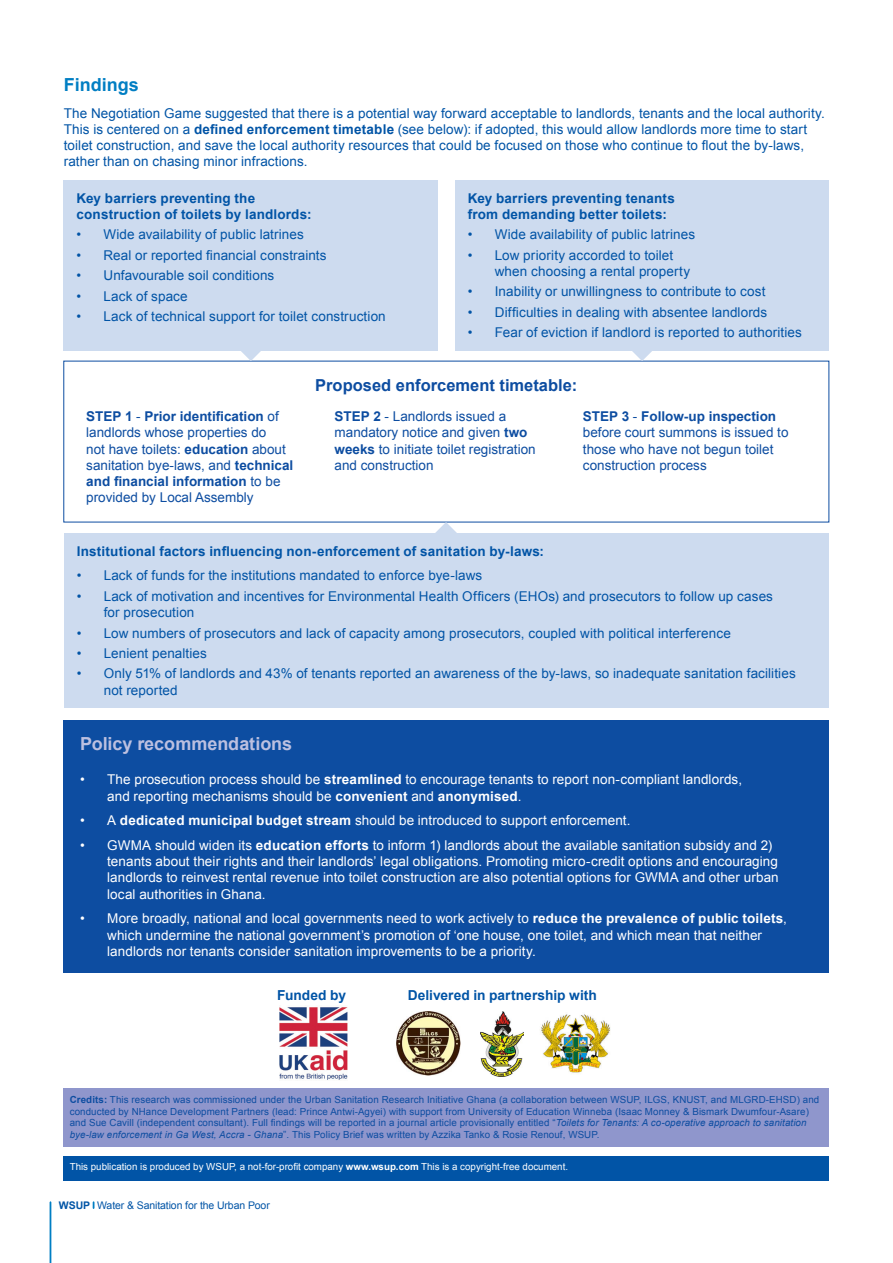
<style>
.page{position:relative;width:893px;height:1263px;background:#fff}
.page>*{position:absolute;margin:0;border:0;box-sizing:border-box;transform-origin:0 0}
.CC_-_sub_titles_dark{font:700 18px "Arial";color:#bcc0e0}
.t1{font:700 18px "Arial";color:#007ec3}
.t2{font:700 16.5px "Arial";color:#0d4da1}
.t3{font:700 13.8px "Arial";letter-spacing:.005em;color:#0154a6}
.CC_-_main_body{font:13.5px/16.2px "Arial";letter-spacing:.005em;color:#0154a6}
.t4{font:13.5px/16.2px "Arial";letter-spacing:.005em;color:#fff}
.t5{font:13.5px/16.2px "Arial";color:#0d4da1}
.CC_-_main_body-2{font:700 13.5px/16.2px "Arial";letter-spacing:.01em;color:#0154a6}
.t6{font:10.5px "Arial";letter-spacing:-.01em;color:#0154a6}
.samller_text{font:9.75px/11.7px "Arial";letter-spacing:.01em;color:#0d4da1}
.smaller_text{font:9.75px "Arial";color:#fff}
.s1{font-weight:700}
.s2{font-style:italic}
</style>
<div class="page">
<hr style="left:50px;top:1202px;width:1px;height:61px;background:#007ec3">
<div style="left:64px;top:180px;width:374px;height:170px;background:#cddbef"></div>
<div style="left:64px;top:533px;width:765px;height:174px;background:#cddbef"></div>
<div style="left:455px;top:180px;width:374px;height:170px;background:#cddbef"></div>
<div style="left:64px;top:1156px;width:765px;height:24px;background:#0154a6"></div>
<div style="left:64px;top:1089px;width:765px;height:58px;background:#8f96cc"></div>
<div style="left:63px;top:720px;width:766px;height:253px;background:#0d4da1"></div>
<img style="left:279px;top:1007px;width:68px;height:73px">
<img style="left:397px;top:1012px;width:64px;height:64px">
<img style="left:480px;top:1012px;width:44px;height:64px">
<img style="left:540px;top:1014px;width:71px;height:59px">
<svg style="left:240px;top:350px;width:22px;height:11px"></svg>
<svg style="left:631px;top:350px;width:22px;height:11px"></svg>
<svg style="left:435px;top:522px;width:22px;height:11px"></svg>
<p class="t1" style="left:64px;top:73px;width:77px">Findings</p>
<p class="CC_-_main_body" style="left:64px;top:105px;width:763px">The Negotiation Game suggested that there is a potential way forward acceptable to landlords, tenants and the local authority.<br>This is centered on a <span class="s1">defined enforcement timetable</span> (see below): if adopted, this would allow landlords more time to start toilet construction, and save the local authority resources that could be focused on those who continue to flout the by-laws, rather than on chasing minor infractions.</p>
<p class="CC_-_main_body-2" style="left:77px;top:190px;width:236px">Key barriers preventing the construction of toilets by landlords:</p>
<p class="CC_-_main_body" style="left:77px;top:227px;width:229px">• Wide availability of public latrines</p>
<p class="CC_-_main_body" style="left:77px;top:247px;width:252px">• Real or reported financial constraints</p>
<p class="CC_-_main_body" style="left:77px;top:267px;width:199px">• Unfavourable soil conditions</p>
<p class="CC_-_main_body" style="left:77px;top:288px;width:113px">• Lack of space</p>
<p class="CC_-_main_body" style="left:77px;top:308px;width:311px">• Lack of technical support for toilet construction</p>
<p class="CC_-_main_body-2" style="left:468px;top:190px;width:209px">Key barriers preventing tenants from demanding better toilets:</p>
<p class="CC_-_main_body" style="left:468px;top:227px;width:229px">• Wide availability of public latrines</p>
<p class="CC_-_main_body" style="left:495px;top:247px;width:197px;text-indent:-27px">• Low priority accorded to toilet when choosing a rental property</p>
<p class="CC_-_main_body" style="left:468px;top:284px;width:299px">• Inability or unwillingness to contribute to cost</p>
<p class="CC_-_main_body" style="left:468px;top:304px;width:301px">• Difficulties in dealing with absentee landlords</p>
<p class="CC_-_main_body" style="left:468px;top:325px;width:336px">• Fear of eviction if landlord is reported to authorities</p>
<p class="t2" style="left:315px;top:374px;width:264px">Proposed enforcement timetable:</p>
<p class="t5" style="left:86px;top:409px;width:209px"><span class="s1">STEP 1</span> - <span class="s1">Prior identification</span> of landlords whose properties do<br>not have toilets: <span class="s1">education</span> about sanitation bye-laws, and <span class="s1">technical and financial information</span> to be provided by Local Assembly</p>
<p class="t5" style="left:335px;top:409px;width:203px"><span class="s1">STEP 2</span> - Landlords issued a mandatory notice and given <span class="s1">two weeks</span> to initiate toilet registration and construction</p>
<p class="t5" style="left:583px;top:409px;width:207px"><span class="s1">STEP 3</span> - <span class="s1">Follow-up inspection </span>before court summons is issued to those who have not begun toilet construction process</p>
<p class="CC_-_main_body-2" style="left:77px;top:543px;width:469px">Institutional factors influencing non-enforcement of sanitation by-laws:</p>
<p class="CC_-_main_body" style="left:77px;top:568px;width:407px">• Lack of funds for the institutions mandated to enforce bye-laws</p>
<p class="CC_-_main_body" style="left:104px;top:588px;width:671px;text-indent:-27px">• Lack of motivation and incentives for Environmental Health Officers (EHOs) and prosecutors to follow up cases for prosecution</p>
<p class="CC_-_main_body" style="left:77px;top:625px;width:656px">• Low numbers of prosecutors and lack of capacity among prosecutors, coupled with political interference</p>
<p class="CC_-_main_body" style="left:77px;top:645px;width:132px">• Lenient penalties</p>
<p class="CC_-_main_body" style="left:104px;top:666px;width:694px;text-indent:-27px">• Only 51% of landlords and 43% of tenants reported an awareness of the by-laws, so inadequate sanitation facilities not reported</p>
<p class="CC_-_sub_titles_dark" style="left:80px;top:732px;width:214px">Policy recommendations</p>
<p class="t4" style="left:107px;top:772px;width:636px;text-indent:-27px">• The prosecution process should be <span class="s1">streamlined</span> to encourage tenants to report non-compliant landlords, and reporting mechanisms should be <span class="s1">convenient</span> and <span class="s1">anonymised</span>.</p>
<p class="t4" style="left:80px;top:813px;width:552px">• A <span class="s1">dedicated municipal budget stream</span> should be introduced to support enforcement.</p>
<p class="t4" style="left:107px;top:837px;width:673px;text-indent:-27px">• GWMA should widen its <span class="s1">education efforts</span> to inform 1) landlords about the available sanitation subsidy and 2) tenants about their rights and their landlords’ legal obligations. Promoting micro-credit options and encouraging landlords to reinvest rental revenue into toilet construction are also potential options for GWMA and other urban local authorities in Ghana.</p>
<p class="t4" style="left:107px;top:911px;width:681px;text-indent:-27px">• More broadly, national and local governments need to work actively to <span class="s1">reduce the prevalence of public toilets</span>, which undermine the national government’s promotion of ‘one house, one toilet, and which mean that neither landlords nor tenants consider sanitation improvements to be a priority.</p>
<p class="t3" style="left:277px;top:986px;width:70px">Funded by</p>
<p class="t3" style="left:408px;top:986px;width:191px">Delivered in partnership with</p>
<p class="samller_text" style="left:70px;top:1094px;width:751px"><span class="s1">Credits:</span> This research was commissioned under the Urban Sanitation Research Initiative Ghana (a collaboration between WSUP, ILGS, KNUST, and MLGRD-EHSD) and conducted by NHance Development Partners (lead: Prince Antwi-Agyei) with support from University of Education Winneba (Isaac Monney &amp; Bismark Dwumfour-Asare) and Sue Cavill (independent consultant). Full findings will be reported in a journal article provisionally entitled “<span class="s2">Toilets for Tenants: A co-operative approach to sanitation bye-law enforcement in Ga West, Accra - Ghana</span>”. This Policy Brief was written by Azzika Tanko &amp; Rosie Renouf, WSUP.</p>
<p class="smaller_text" style="left:70px;top:1160px;width:500px">This publication is produced by WSUP, a not-for-profit company <span class="s1">www.wsup.com</span> This is a copyright-free document.</p>
<p class="t6" style="left:59px;top:1198px;width:212px"><span class="s1">WSUP</span> Water &amp; Sanitation for the Urban Poor</p>
</div>
